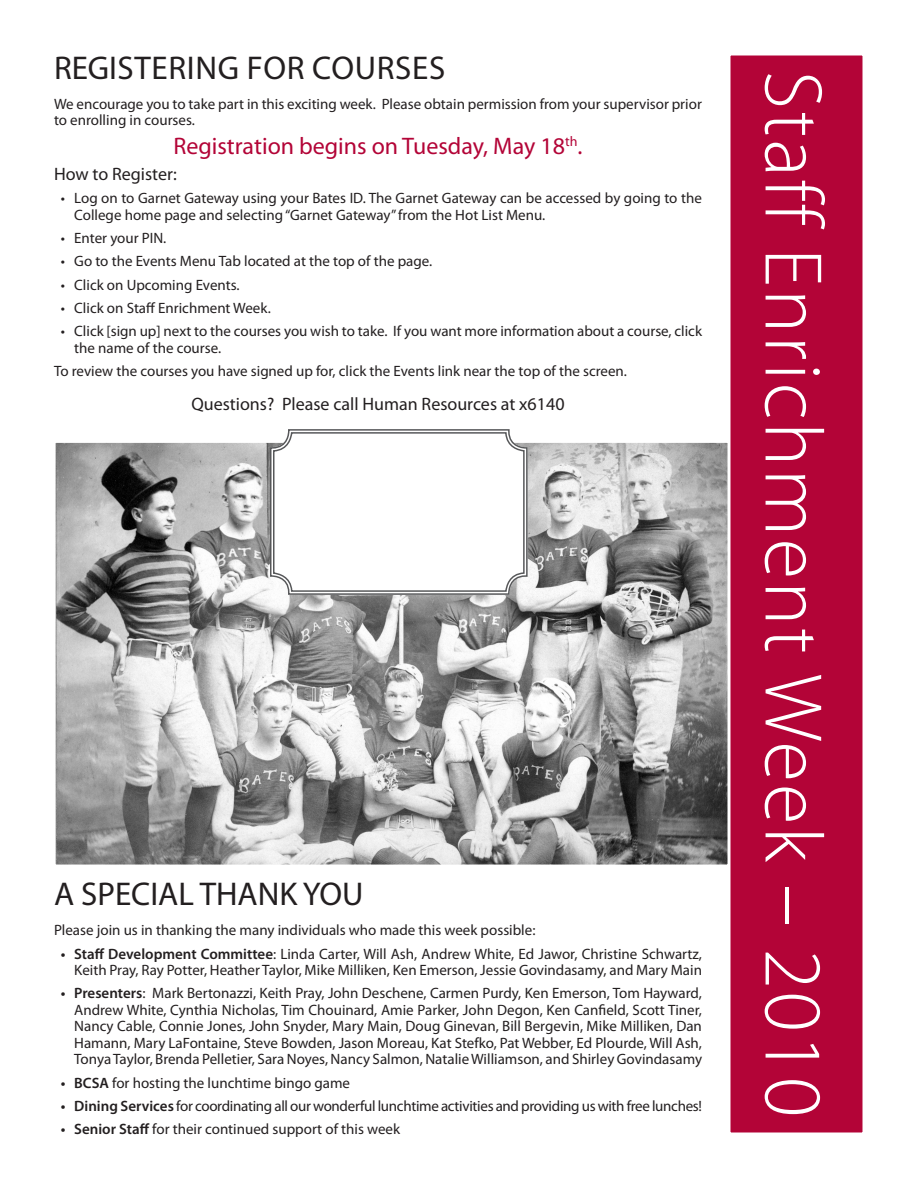
<style>
.page{position:relative;width:918px;height:1188px;background:#fff}
.page>*{position:absolute;margin:0;border:0;box-sizing:border-box;transform-origin:0 0}
.t1{font:300 82.5px "Myriad Pro";letter-spacing:.03em;color:#fff}
.t2{font:33px "Myriad Pro";letter-spacing:.02em;color:#231f20}
.t3{font:33px "Myriad Pro";color:#231f20}
.t4{font:24px "Myriad Pro";color:#b30437}
.t5{font:18px "Myriad Pro";color:#231f20}
.t6{font:15px/16.5px "Myriad Pro";color:#231f20}
.t7{font:15px "Myriad Pro";letter-spacing:-.02em;color:#231f20}
.s1{font-weight:600}
</style>
<div class="page">
<div style="left:730px;top:55px;width:133px;height:1078px;background:#b30437"></div>
<div style="left:729px;top:54px;width:135px;height:1080px;border:2px solid #fff"></div>
<img style="left:57px;top:444px;width:669px;height:419px">
<div style="left:54px;top:441px;width:675px;height:425px;border:2px solid #fff"></div>
<svg style="left:269px;top:429px;width:259px;height:167px"></svg>
<div style="left:273px;top:432px;width:252px;height:160px;border:1px solid #57585a;border-radius:18px"></div>
<h2 class="t2" style="left:54px;top:47px;width:298px">REGISTERING FOR Cours</h2>
<h2 class="t3" style="left:412px;top:47px;width:35px">ES</h2>
<p class="t6" style="left:54px;top:95px;width:649px">We encourage you to take part in this exciting week. Please obtain permission from your supervisor prior to enrolling in courses.</p>
<h3 class="t4" style="left:174px;top:131px;width:410px">Registration begins on Tuesday, May 18<sup>th</sup>.</h3>
<p class="t5" style="left:54px;top:163px;width:124px">How to Register:</p>
<p class="t6" style="left:74px;top:190px;width:629px;text-indent:-14px">• Log on to Garnet Gateway using your Bates ID. The Garnet Gateway can be accessed by going to the<br>College home page and selecting “Garnet Gateway” from the Hot List Menu.</p>
<p class="t6" style="left:61px;top:229px;width:107px">• Enter your PIN.</p>
<p class="t6" style="left:61px;top:253px;width:373px">• Go to the Events Menu Tab located at the top of the page.</p>
<p class="t6" style="left:61px;top:276px;width:180px">• Click on Upcoming Events.</p>
<p class="t6" style="left:61px;top:299px;width:212px">• Click on Staff Enrichment Week.</p>
<p class="t6" style="left:74px;top:322px;width:629px;text-indent:-14px">• Click [sign up] next to the courses you wish to take. If you want more information about a course, click the name of the course.</p>
<p class="t6" style="left:54px;top:362px;width:575px">To review the courses you have signed up for, click the Events link near the top of the screen.</p>
<p class="t5" style="left:191px;top:393px;width:375px">Questions? Please call Human Resources at x6140</p>
<h2 class="t3" style="left:54px;top:874px;width:311px">A SPECIAL THANK YOU</h2>
<p class="t6" style="left:54px;top:922px;width:483px">Please join us in thanking the many individuals who made this week possible:</p>
<p class="t6" style="left:61px;top:945px;width:643px;text-align:right"><span class="s1">• Staff Development Committee</span>: Linda Carter, Will Ash, Andrew White, Ed Jawor, Christine Schwartz,<br>Keith Pray, Ray Potter, Heather Taylor, Mike Milliken, Ken Emerson, Jessie Govindasamy, and Mary Main</p>
<p class="t6" style="left:74px;top:985px;width:629px;text-align:justify;text-indent:-14px"><span class="s1">• Presenters</span>: Mark Bertonazzi, Keith Pray, John Deschene, Carmen Purdy, Ken Emerson, Tom Hayward, Andrew White, Cynthia Nicholas, Tim Chouinard, Amie Parker, John Degon, Ken Canfield, Scott Tiner, Nancy Cable, Connie Jones, John Snyder, Mary Main, Doug Ginevan, Bill Bergevin, Mike Milliken, Dan Hamann, Mary LaFontaine, Steve Bowden, Jason Moreau, Kat Stefko, Pat Webber, Ed Plourde, Will Ash, Tonya Taylor, Brenda Pelletier, Sara Noyes, Nancy Salmon, Natalie Williamson, and Shirley Govindasamy</p>
<p class="t6" style="left:61px;top:1074px;width:291px"><span class="s1">• BCSA</span> for hosting the lunchtime bingo game</p>
<p class="t7" style="left:61px;top:1096px;width:643px"><span class="s1">• Dining Services</span> for coordinating all our wonderful lunchtime activities and providing us with free lunches!</p>
<p class="t6" style="left:61px;top:1120px;width:341px"><span class="s1">• Senior Staff</span> for their continued support of this week</p>
<h1 class="t1" style="left:843px;top:71px;width:1048px;rotate:90deg">Staff Enrichment Week – 2010</h1>
</div>
